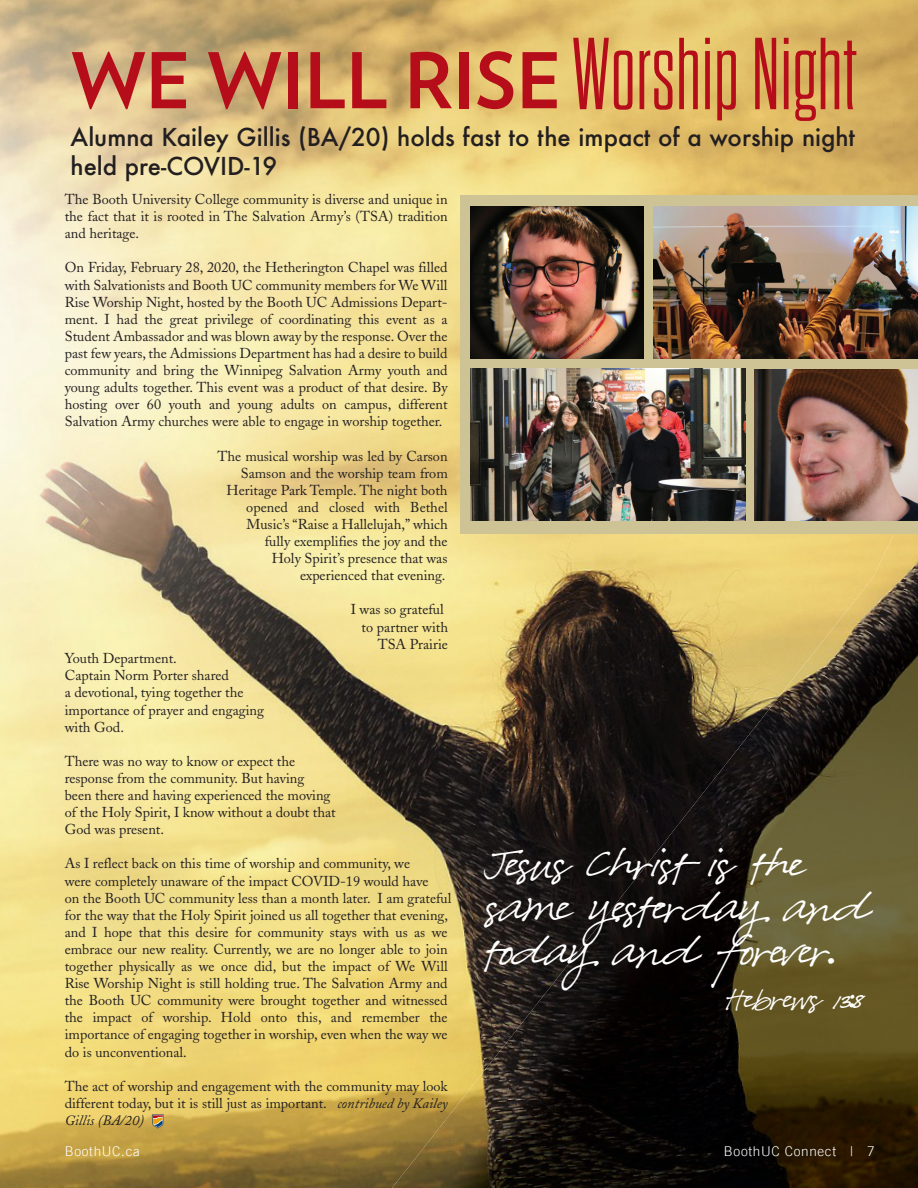
<style>
.page{position:relative;width:918px;height:1188px;background:#fff}
.page>*{position:absolute;margin:0;border:0;box-sizing:border-box;transform-origin:0 0}
.t1{font:300 102px "Dharma Gothic M";letter-spacing:.005em;color:#b50e1a}
.t2{font:30px/43.5px "Pea Olson";letter-spacing:-.085em;color:#fff}
.t3{font:500 24px/28.5px "Futura";color:#231f20}
.t4{font:21px "Pea Olson";letter-spacing:-.085em;color:#fff}
.t5{font:14.25px/17.1px "Adobe Caslon";color:#231f20;text-align:justify}
.t6{font:300 13.5px "Trade Gothic LT";letter-spacing:.05em;color:#fff}
.s1{font-family:"Verlag";font-weight:700;font-size:76.5px}
.s2{font-style:italic}
</style>
<div class="page">
<img style="left:0;top:0;width:918px;height:1188px">
<div style="left:461px;top:195px;width:457px;height:339px;background:#cdc395"></div>
<img style="left:821px;top:534px;width:97px;height:654px">
<img style="left:774px;top:642px;width:95px;height:546px">
<img style="left:726px;top:703px;width:90px;height:485px">
<img style="left:678px;top:764px;width:85px;height:424px">
<img style="left:630px;top:824px;width:80px;height:364px">
<img style="left:583px;top:885px;width:74px;height:303px">
<img style="left:535px;top:945px;width:69px;height:243px">
<img style="left:487px;top:1006px;width:64px;height:182px">
<img style="left:439px;top:1067px;width:59px;height:121px">
<img style="left:392px;top:1127px;width:53px;height:61px">
<img style="left:894px;top:520px;width:24px;height:1px">
<img style="left:653px;top:207px;width:265px;height:152px">
<img style="left:471px;top:207px;width:173px;height:152px">
<img style="left:755px;top:369px;width:163px;height:151px">
<img style="left:471px;top:369px;width:275px;height:151px">
<svg style="left:152px;top:1114px;width:12px;height:48px"></svg>
<h1 class="t1" style="left:71px;top:26px;width:787px"><span class="s1">WE WILL RISE</span>Worship Night</h1>
<h3 class="t3" style="left:71px;top:123px;width:786px">Alumna Kailey Gillis (BA/20) holds fast to the impact of a worship night held pre-COVID-19</h3>
<p class="t5" style="left:65px;top:191px;width:384px">The Booth University College community is diverse and unique in the fact that it is rooted in The Salvation Army’s (TSA) tradition and heritage.</p>
<p class="t5" style="left:65px;top:259px;width:384px">On Friday, February 28, 2020, the Hetherington Chapel was filled with Salvationists and Booth UC community members for We Will Rise Worship Night, hosted by the Booth UC Admissions Depart&shy;ment. I had the great privilege of coordinating this event as a Student Ambassador and was blown away by the response. Over the past few years, the Admissions Department has had a desire to build community and bring the Winnipeg Salvation Army youth and young adults together. This event was a product of that desire. By hosting over 60 youth and young adults on campus, different Salvation Army churches were able to engage in worship together.</p>
<p class="t5" style="left:217px;top:447px;width:232px;text-align:right">The musical worship was led by Carson<br>Samson and the worship team from<br>Heritage Park Temple. The night both opened and closed with Bethel<br>Music’s “Raise a Hallelujah,” which<br>fully exemplifies the joy and the<br>Holy Spirit’s presence that was experienced that evening.</p>
<p class="t5" style="left:351px;top:601px;width:95px">I was so grateful</p>
<p class="t5" style="left:362px;top:618px;width:88px">to partner with</p>
<p class="t5" style="left:378px;top:636px;width:72px">TSA Prairie</p>
<p class="t5" style="left:65px;top:650px;width:201px;text-align:left">Youth Department.<br>Captain Norm Porter shared<br>a devotional, tying together the importance of prayer and engaging with God.</p>
<p class="t5" style="left:65px;top:753px;width:273px;text-align:left">There was no way to know or expect the response from the community. But having<br>been there and having experienced the moving of the Holy Spirit, I know without a doubt that God was present.</p>
<p class="t5" style="left:65px;top:855px;width:388px;text-align:left">As I reflect back on this time of worship and community, we<br>were completely unaware of the impact COVID-19 would have<br>on the Booth UC community less than a month later. I am grateful for the way that the Holy Spirit joined us all together that evening, and I hope that this desire for community stays with us as we embrace our new reality. Currently, we are no longer able to join together physically as we once did, but the impact of We Will Rise Worship Night is still holding true. The Salvation Army and the Booth UC community were brought together and witnessed the impact of worship. Hold onto this, and remember the importance of engaging together in worship, even when the way we do is unconventional.</p>
<p class="t5" style="left:65px;top:1078px;width:384px">The act of worship and engagement with the community may look different today, but it is still just as important. <span class="s2">contribued by Kailey Gillis (BA/20)</span></p>
<h2 class="t2" style="left:484px;top:845px;width:386px">Jesus Christ is the same yesterday and today and forever.</h2>
<h3 class="t4" style="left:726px;top:989px;width:141px">Hebrews 13:8</h3>
<p class="t6" style="left:65px;top:1143px;width:77px">BoothUC.ca</p>
<p class="t6" style="left:724px;top:1143px;width:152px">BoothUC Connect | 7</p>
</div>
